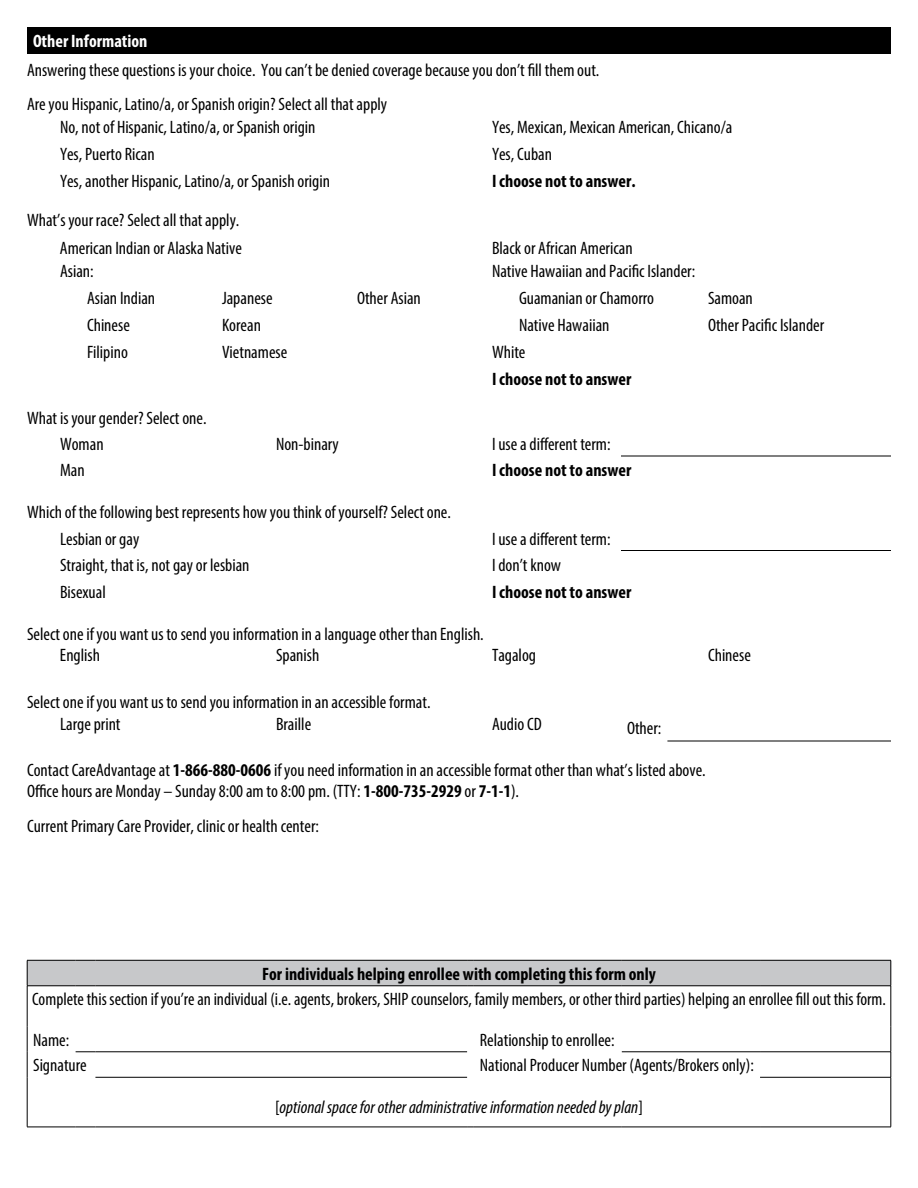
<style>
.page{position:relative;width:918px;height:1188px;background:#fff}
.page>*{position:absolute;margin:0;border:0;box-sizing:border-box;transform-origin:0 0}
.t1{font:condensed 18px/26.2px "Myriad Pro";color:#000}
.t2{font:700 condensed 18px "Myriad Pro";color:#000}
.t3{font:italic condensed 18px "Myriad Pro";color:#000}
.t4{font:700 condensed 18px "Myriad Pro";color:#fff}
.s1{font-weight:700}
.s2{font-style:normal}
</style>
<div class="page">
<div style="left:27px;top:27px;width:864px;height:27px;background:#000"></div>
<hr style="left:621px;top:456px;width:54px;height:1px;background:#000">
<hr style="left:675px;top:456px;width:216px;height:1px;background:#000">
<hr style="left:621px;top:550px;width:54px;height:1px;background:#000">
<hr style="left:675px;top:550px;width:216px;height:1px;background:#000">
<hr style="left:667px;top:741px;width:224px;height:1px;background:#000">
<div style="left:27px;top:960px;width:864px;height:26px;background:#c7c8ca"></div>
<hr style="left:27px;top:960px;width:49px;height:1px;background:#000">
<svg style="left:27px;top:960px;width:1px;height:26px"></svg>
<svg style="left:76px;top:960px;width:19px;height:1px"></svg>
<hr style="left:95px;top:960px;width:372px;height:1px;background:#000">
<hr style="left:474px;top:960px;width:148px;height:1px;background:#000">
<hr style="left:622px;top:960px;width:138px;height:1px;background:#000">
<hr style="left:760px;top:960px;width:131px;height:1px;background:#000">
<svg style="left:891px;top:960px;width:1px;height:26px"></svg>
<hr style="left:27px;top:986px;width:1px;height:40px;background:#000">
<hr style="left:891px;top:986px;width:1px;height:40px;background:#000">
<svg style="left:27px;top:1026px;width:1px;height:51px"></svg>
<svg style="left:891px;top:1026px;width:1px;height:51px"></svg>
<hr style="left:27px;top:1077px;width:1px;height:50px;background:#000">
<hr style="left:891px;top:1077px;width:1px;height:50px;background:#000">
<hr style="left:27px;top:1127px;width:49px;height:1px;background:#000">
<svg style="left:76px;top:1127px;width:19px;height:1px"></svg>
<hr style="left:95px;top:1127px;width:372px;height:1px;background:#000">
<hr style="left:474px;top:1127px;width:148px;height:1px;background:#000">
<hr style="left:622px;top:1127px;width:138px;height:1px;background:#000">
<hr style="left:760px;top:1127px;width:131px;height:1px;background:#000">
<hr style="left:27px;top:986px;width:49px;height:1px;background:#000">
<svg style="left:76px;top:986px;width:19px;height:1px"></svg>
<hr style="left:95px;top:986px;width:372px;height:1px;background:#000">
<hr style="left:474px;top:986px;width:148px;height:1px;background:#000">
<hr style="left:622px;top:986px;width:138px;height:1px;background:#000">
<hr style="left:760px;top:986px;width:131px;height:1px;background:#000">
<svg style="left:76px;top:1052px;width:19px;height:1px"></svg>
<hr style="left:95px;top:1052px;width:372px;height:1px;background:#000">
<hr style="left:622px;top:1052px;width:138px;height:1px;background:#000">
<hr style="left:760px;top:1052px;width:131px;height:1px;background:#000">
<hr style="left:760px;top:1077px;width:131px;height:1px;background:#000">
<hr style="left:95px;top:1077px;width:372px;height:1px;background:#000">
<p class="t4" style="left:33px;top:29px;width:116px">Other Information</p>
<p class="t1" style="left:27px;top:52px;width:574px;line-height:34.5px">Answering these questions is your choice. You can’t be denied coverage because you don’t fill them out.<br>Are you Hispanic, Latino/a, or Spanish origin? Select all that apply</p>
<p class="t1" style="left:60px;top:113px;width:257px">No, not of Hispanic, Latino/a, or Spanish origin</p>
<p class="t1" style="left:492px;top:113px;width:242px">Yes, Mexican, Mexican American, Chicano/a</p>
<p class="t1" style="left:60px;top:140px;width:96px">Yes, Puerto Rican</p>
<p class="t1" style="left:492px;top:140px;width:62px">Yes, Cuban</p>
<p class="t1" style="left:60px;top:167px;width:272px">Yes, another Hispanic, Latino/a, or Spanish origin</p>
<p class="t2" style="left:492px;top:170px;width:145px">I choose not to answer.</p>
<p class="t1" style="left:27px;top:205px;width:216px;line-height:28.5px;text-align:right">What’s your race? Select all that apply.<br>American Indian or Alaska Native</p>
<p class="t1" style="left:492px;top:235px;width:142px">Black or African American</p>
<p class="t1" style="left:60px;top:257px;width:35px">Asian:</p>
<p class="t1" style="left:492px;top:257px;width:205px">Native Hawaiian and Pacific Islander:</p>
<p class="t1" style="left:87px;top:284px;width:70px">Asian Indian</p>
<p class="t1" style="left:222px;top:284px;width:52px">Japanese</p>
<p class="t1" style="left:357px;top:284px;width:65px">Other Asian</p>
<p class="t1" style="left:519px;top:284px;width:137px">Guamanian or Chamorro</p>
<p class="t1" style="left:708px;top:284px;width:46px">Samoan</p>
<p class="t1" style="left:87px;top:311px;width:44px">Chinese</p>
<p class="t1" style="left:222px;top:311px;width:41px">Korean</p>
<p class="t1" style="left:519px;top:311px;width:92px">Native Hawaiian</p>
<p class="t1" style="left:708px;top:311px;width:118px">Other Pacific Islander</p>
<p class="t1" style="left:87px;top:338px;width:42px">Filipino</p>
<p class="t1" style="left:222px;top:338px;width:67px">Vietnamese</p>
<p class="t1" style="left:492px;top:338px;width:35px">White</p>
<p class="t2" style="left:492px;top:368px;width:141px">I choose not to answer</p>
<p class="t1" style="left:60px;top:404px;width:148px;text-indent:-33px">What is your gender? Select one.<br>Woman</p>
<p class="t1" style="left:276px;top:431px;width:64px">Non-binary</p>
<p class="t1" style="left:492px;top:431px;width:120px">I use a different term:</p>
<p class="t1" style="left:60px;top:457px;width:26px">Man</p>
<p class="t2" style="left:492px;top:459px;width:141px">I choose not to answer</p>
<p class="t1" style="left:60px;top:499px;width:393px;text-indent:-33px">Which of the following best represents how you think of yourself? Select one.<br>Lesbian or gay</p>
<p class="t1" style="left:492px;top:525px;width:120px">I use a different term:</p>
<p class="t1" style="left:60px;top:551px;width:191px">Straight, that is, not gay or lesbian</p>
<p class="t1" style="left:492px;top:552px;width:71px">I don’t know</p>
<p class="t1" style="left:60px;top:578px;width:47px">Bisexual</p>
<p class="t2" style="left:492px;top:581px;width:141px">I choose not to answer</p>
<p class="t1" style="left:60px;top:623px;width:425px;line-height:21.8px;text-indent:-33px">Select one if you want us to send you information in a language other than English.<br>English</p>
<p class="t1" style="left:276px;top:642px;width:45px">Spanish</p>
<p class="t1" style="left:492px;top:642px;width:46px">Tagalog</p>
<p class="t1" style="left:708px;top:642px;width:44px">Chinese</p>
<p class="t1" style="left:60px;top:691px;width:372px;line-height:21.8px;text-indent:-33px">Select one if you want us to send you information in an accessible format.<br>Large print</p>
<p class="t1" style="left:276px;top:710px;width:37px">Braille</p>
<p class="t1" style="left:492px;top:710px;width:51px">Audio CD</p>
<p class="t1" style="left:627px;top:715px;width:36px">Other:</p>
<p class="t1" style="left:27px;top:760px;width:680px;line-height:21px">Contact CareAdvantage at <span class="s1">1-866-880-0606</span> if you need information in an accessible format other than what’s listed above.<br>Office hours are Monday – Sunday 8:00 am to 8:00 pm. (TTY: <span class="s1">1-800-735-2929</span> or <span class="s1">7-1-1</span>).</p>
<p class="t1" style="left:27px;top:813px;width:294px">Current Primary Care Provider, clinic or health center:</p>
<p class="t2" style="left:262px;top:963px;width:395px">For individuals helping enrollee with completing this form only</p>
<p class="t1" style="left:32px;top:986px;width:855px">Complete this section if you’re an individual (i.e. agents, brokers, SHIP counselors, family members, or other third parties) helping an enrollee fill out this form.</p>
<p class="t1" style="left:33px;top:1026px;width:38px">Name:</p>
<p class="t1" style="left:480px;top:1026px;width:136px">Relationship to enrollee:</p>
<p class="t1" style="left:33px;top:1052px;width:55px">Signature</p>
<p class="t1" style="left:480px;top:1052px;width:276px">National Producer Number (Agents/Brokers only):</p>
<p class="t3" style="left:275px;top:1097px;width:369px"><span class="s2">[</span>optional space for other administrative information needed by plan<span class="s2">]</span></p>
</div>
